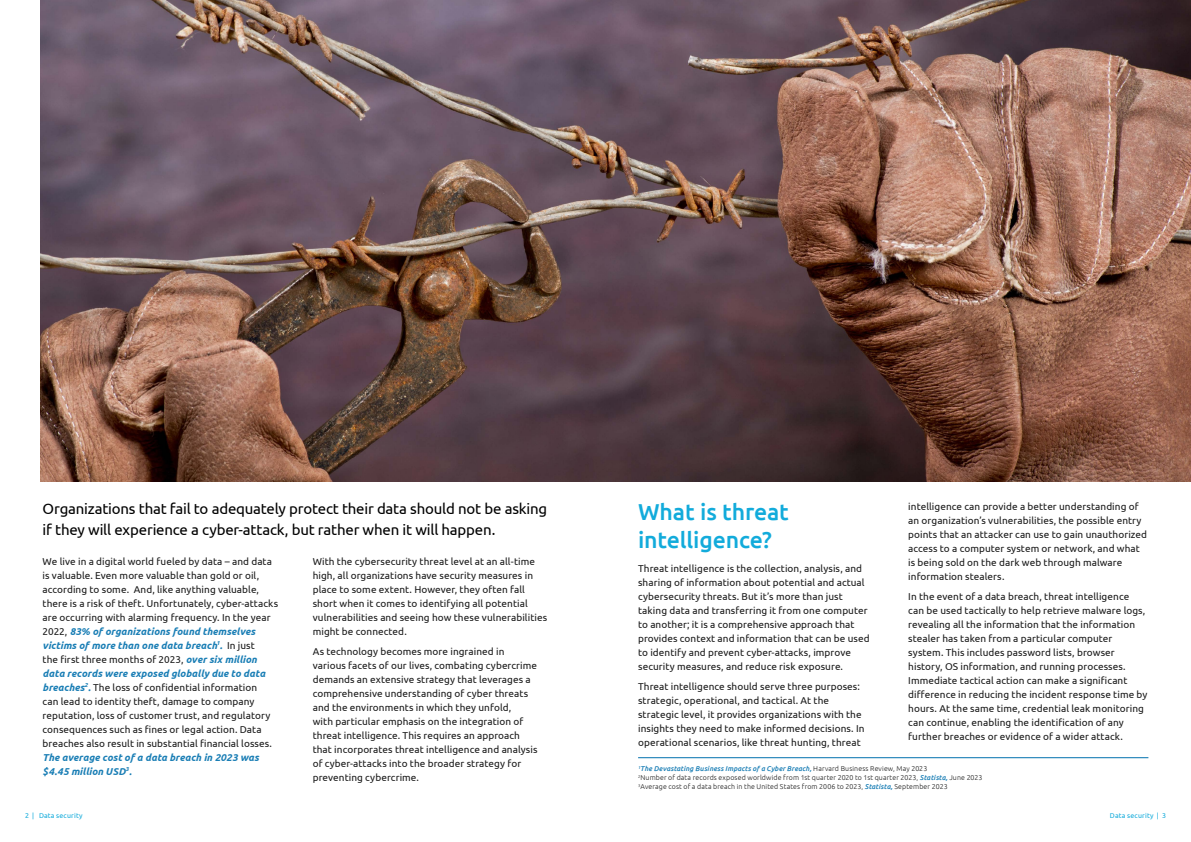
<style>
.page{position:relative;width:1191px;height:842px;background:#fff}
.page>*{position:absolute;margin:0;border:0;box-sizing:border-box;transform-origin:0 0}
.t1{font:500 23px/28px "Ubuntu";letter-spacing:-.005em;color:#12abdb}
.t2{font:15px/21px "Ubuntu";letter-spacing:-.01em;color:#000}
.t3{font:10px/14px "Ubuntu";letter-spacing:.01em;color:#1a1a1a}
.t4{font:italic 700 10px/14px "Ubuntu";letter-spacing:.005em;color:#1a7eb5}
.t5{font:300 7px/9px "Ubuntu";letter-spacing:.02em;color:#1a1a1a}
.t6{font:7px "Ubuntu";letter-spacing:.025em;color:#12abdb}
.s1{font-weight:700;font-style:italic;color:#1a7eb5}
.s2{font-weight:500;font-style:italic;color:#1a7eb5}
</style>
<div class="page">
<img style="left:41px;top:0;width:1150px;height:481px">
<hr style="left:638px;top:757px;width:510px;height:1px;background:#0070ad">
<h2 class="t2" style="left:43px;top:497px;width:506px">Organizations that fail to adequately protect their data should not be asking if they will experience a cyber-attack, but rather when it will happen.</h2>
<p class="t3" style="left:43px;top:554px;width:237px">We live in a digital world fueled by data – and data is valuable. Even more valuable than gold or oil, according to some. And, like anything valuable, there is a risk of theft. Unfortunately, cyber-attacks are occurring with alarming frequency. In the year 2022, <span class="s1">83% of organizations found themselves victims of more than one data breach</span><sup>1</sup><span class="s1">.</span> In just<br>the first three months of 2023, <span class="s1">over six million data records were exposed globally due to data breaches</span><sup>2</sup><span class="s1">.</span> The loss of confidential information<br>can lead to identity theft, damage to company reputation, loss of customer trust, and regulatory consequences such as fines or legal action. Data breaches also result in substantial financial losses.</p>
<p class="t4" style="left:43px;top:750px;width:218px">The average cost of a data breach in 2023 was $4.45 million USD<sup>3</sup>.</p>
<p class="t3" style="left:313px;top:554px;width:236px">With the cybersecurity threat level at an all-time high, all organizations have security measures in place to some extent. However, they often fall short when it comes to identifying all potential vulnerabilities and seeing how these vulnerabilities might be connected.</p>
<p class="t3" style="left:313px;top:644px;width:226px">As technology becomes more ingrained in various facets of our lives, combating cybercrime demands an extensive strategy that leverages a comprehensive understanding of cyber threats and the environments in which they unfold,<br>with particular emphasis on the integration of threat intelligence. This requires an approach that incorporates threat intelligence and analysis of cyber-attacks into the broader strategy for preventing cybercrime.</p>
<p class="t3" style="left:908px;top:499px;width:240px">intelligence can provide a better understanding of an organization’s vulnerabilities, the possible entry points that an attacker can use to gain unauthorized access to a computer system or network, and what is being sold on the dark web through malware information stealers.</p>
<p class="t3" style="left:908px;top:589px;width:241px">In the event of a data breach, threat intelligence can be used tactically to help retrieve malware logs, revealing all the information that the information stealer has taken from a particular computer system. This includes password lists, browser history, OS information, and running processes.<br>Immediate tactical action can make a significant difference in reducing the incident response time by hours. At the same time, credential leak monitoring can continue, enabling the identification of any further breaches or evidence of a wider attack.</p>
<p class="t5" style="left:638px;top:764px;width:346px"><sup>1</sup><span class="s2">The Devastating Business Impacts of a Cyber Breach,</span> Harvard Business Review, May 2023<br><sup>2</sup>Number of data records exposed worldwide from 1st quarter 2020 to 1st quarter 2023, <span class="s2">Statista,</span> June 2023<br><sup>3</sup>Average cost of a data breach in the United States from 2006 to 2023, <span class="s2">Statista,</span> September 2023</p>
<h1 class="t1" style="left:638px;top:497px;width:152px">What is threat intelligence?</h1>
<p class="t3" style="left:638px;top:561px;width:233px">Threat intelligence is the collection, analysis, and sharing of information about potential and actual cybersecurity threats. But it’s more than just taking data and transferring it from one computer to another; it is a comprehensive approach that provides context and information that can be used to identify and prevent cyber-attacks, improve security measures, and reduce risk exposure.</p>
<p class="t3" style="left:638px;top:679px;width:228px">Threat intelligence should serve three purposes: strategic, operational, and tactical. At the strategic level, it provides organizations with the insights they need to make informed decisions. In operational scenarios, like threat hunting, threat</p>
<p class="t6" style="left:25px;top:811px;width:59px">2 | Data security</p>
<p class="t6" style="left:1110px;top:811px;width:57px">Data security | 3</p>
</div>
